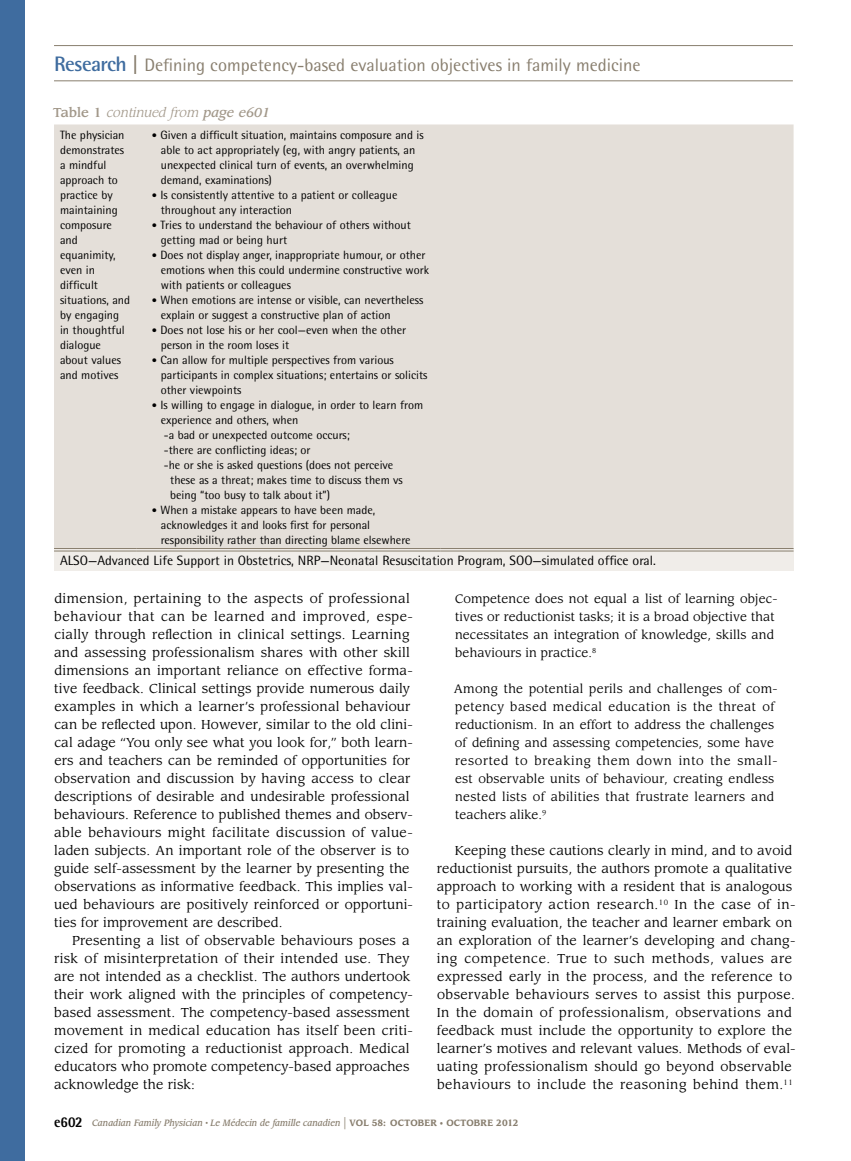
<style>
.page{position:relative;width:851px;height:1161px;background:#fff}
.page>*{position:absolute;margin:0;border:0;box-sizing:border-box;transform-origin:0 0}
.t1{font:18px "Rotis Semi Sans Std";color:#887e6e}
.t2{font:13.5px "Rotis Semi Sans Std";color:#000}
.t3{font:12.75px/18px "Leawood Std";letter-spacing:.015em;color:#000}
.t4{font:italic 12.75px "Leawood Std";color:#a2988a}
.t5{font:12px/15px "Rotis Semi Sans Std";color:#000}
.t6{font:12px/18px "Leawood Std";letter-spacing:.01em;color:#000}
.t7{font:italic 500 9px "Leawood Std";color:#887e6e;scale:.9 1}
.s1{font-weight:700;font-size:21px;color:#3f6c9f}
.s2{font-weight:700;font-size:21px}
.s3{font-weight:500;font-style:normal}
.s4{font-weight:500}
.s5{font-size:10.5px}
.s6{font-family:"Rotis Semi Sans Std";font-weight:800;font-style:normal;font-size:15px;color:#000}
.s7{font-weight:400;font-style:normal;font-size:15px}
.s8{font-weight:700;font-style:normal}
.s9{font-weight:700;font-style:normal;font-size:7.5px}
</style>
<div class="page">
<div style="left:0;top:0;width:24px;height:1161px;background:#3f6c9f"></div>
<hr style="left:54px;top:45px;width:738px;height:1px;background:#887e6e">
<hr style="left:54px;top:80px;width:738px;height:1px;background:#887e6e">
<div style="left:54px;top:124px;width:739px;height:426px;background:#e4dfd9"></div>
<div style="left:54px;top:550px;width:739px;height:21px;background:#f0ede9"></div>
<hr style="left:54px;top:548px;width:83px;height:1px;background:#887e6e">
<hr style="left:54px;top:551px;width:83px;height:1px;background:#887e6e">
<hr style="left:137px;top:548px;width:303px;height:1px;background:#887e6e">
<hr style="left:137px;top:551px;width:303px;height:1px;background:#887e6e">
<hr style="left:440px;top:548px;width:353px;height:1px;background:#887e6e">
<hr style="left:440px;top:551px;width:353px;height:1px;background:#887e6e">
<h1 class="t1" style="left:54px;top:55px;width:588px"><span class="s1">Research</span> <span class="s2">|</span> Defining competency-based evaluation objectives in family medicine</h1>
<p class="t4" style="left:53px;top:105px;width:218px"><span class="s3">Table 1</span> continued from <span class="s4">page e601</span></p>
<p class="t5" style="left:60px;top:127px;width:72px">The physician demonstrates a mindful approach to practice by maintaining composure and equanimity, even in difficult situations, and by engaging in thoughtful dialogue about values and motives</p>
<p class="t5" style="left:161px;top:127px;width:264px;text-indent:-9px"><span class="s5">•</span> Given a difficult situation, maintains composure and is able to act appropriately (eg, with angry patients, an unexpected clinical turn of events, an overwhelming demand, examinations)</p>
<p class="t5" style="left:161px;top:187px;width:238px;text-indent:-9px"><span class="s5">•</span> Is consistently attentive to a patient or colleague throughout any interaction</p>
<p class="t5" style="left:161px;top:217px;width:251px;text-indent:-9px"><span class="s5">•</span> Tries to understand the behaviour of others without getting mad or being hurt</p>
<p class="t5" style="left:161px;top:247px;width:270px;text-indent:-9px"><span class="s5">•</span> Does not display anger, inappropriate humour, or other emotions when this could undermine constructive work with patients or colleagues</p>
<p class="t5" style="left:161px;top:292px;width:264px;text-indent:-9px"><span class="s5">•</span> When emotions are intense or visible, can nevertheless explain or suggest a constructive plan of action</p>
<p class="t5" style="left:161px;top:322px;width:247px;text-indent:-9px"><span class="s5">•</span> Does not lose his or her cool—even when the other person in the room loses it</p>
<p class="t5" style="left:161px;top:352px;width:268px;text-indent:-9px"><span class="s5">•</span> Can allow for multiple perspectives from various participants in complex situations; entertains or solicits other viewpoints</p>
<p class="t5" style="left:152px;top:397px;width:273px"><span class="s5">•</span> Is willing to engage in dialogue, in order to learn from</p>
<p class="t5" style="left:161px;top:412px;width:139px">experience and others, when</p>
<p class="t5" style="left:164px;top:427px;width:188px">-a bad or unexpected outcome occurs;</p>
<p class="t5" style="left:164px;top:442px;width:148px">-there are conflicting ideas; or</p>
<p class="t5" style="left:164px;top:457px;width:231px">-he or she is asked questions (does not perceive</p>
<p class="t5" style="left:170px;top:472px;width:234px">these as a threat; makes time to discuss them vs</p>
<p class="t5" style="left:170px;top:487px;width:161px">being “too busy to talk about it”)</p>
<p class="t5" style="left:161px;top:502px;width:251px;text-indent:-9px"><span class="s5">•</span> When a mistake appears to have been made, acknowledges it and looks first for personal responsibility rather than directing blame elsewhere</p>
<p class="t2" style="left:60px;top:553px;width:597px">ALSO—Advanced Life Support in Obstetrics, NRP—Neonatal Resuscitation Program, SOO—simulated office oral.</p>
<p class="t3" style="left:54px;top:590px;width:360px">dimension, pertaining to the aspects of professional behaviour that can be learned and improved, espe&shy;cially through reflection in clinical settings. Learning and assessing professionalism shares with other skill dimensions an important reliance on effective forma&shy;tive feedback. Clinical settings provide numerous daily examples in which a learner’s professional behaviour can be reflected upon. However, similar to the old clini&shy;cal adage “You only see what you look for,” both learn&shy;ers and teachers can be reminded of opportunities for observation and discussion by having access to clear descriptions of desirable and undesirable professional behaviours. Reference to published themes and observ&shy;able behaviours might facilitate discussion of value&shy;laden subjects. An important role of the observer is to guide self-assessment by the learner by presenting the observations as informative feedback. This implies val&shy;ued behaviours are positively reinforced or opportuni&shy;ties for improvement are described.</p>
<p class="t3" style="left:54px;top:932px;width:360px;text-indent:18px">Presenting a list of observable behaviours poses a risk of misinterpretation of their intended use. They are not intended as a checklist. The authors undertook their work aligned with the principles of competency&shy;based assessment. The competency-based assessment movement in medical education has itself been criti&shy;cized for promoting a reductionist approach. Medical educators who promote competency-based approaches acknowledge the risk:</p>
<p class="t6" style="left:455px;top:590px;width:324px">Competence does not equal a list of learning objec&shy;tives or reductionist tasks; it is a broad objective that necessitates an integration of knowledge, skills and behaviours in practice.<sup>8</sup></p>
<p class="t6" style="left:454px;top:680px;width:325px">Among the potential perils and challenges of com&shy;petency based medical education is the threat of reductionism. In an effort to address the challenges of defining and assessing competencies, some have resorted to breaking them down into the small&shy;est observable units of behaviour, creating endless nested lists of abilities that frustrate learners and teachers alike.<sup>9</sup></p>
<p class="t3" style="left:436px;top:842px;width:360px;text-indent:18px">Keeping these cautions clearly in mind, and to avoid reductionist pursuits, the authors promote a qualitative approach to working with a resident that is analogous to participatory action research.<sup>10</sup> In the case of in&shy;training evaluation, the teacher and learner embark on an exploration of the learner’s developing and chang&shy;ing competence. True to such methods, values are expressed early in the process, and the reference to observable behaviours serves to assist this purpose.<br>In the domain of professionalism, observations and feedback must include the opportunity to explore the learner’s motives and relevant values. Methods of eval&shy;uating professionalism should go beyond observable behaviours to include the reasoning behind them.<sup>11</sup></p>
<p class="t7" style="left:54px;top:1118px;width:517px"><span class="s6">e602</span> Canadian Family Physician <sup>•</sup> Le Médecin de famille canadien <span class="s7">|</span> <span class="s8">VOL 58: OCTOBER</span> <span class="s9">•</span> <span class="s8">OCTOBRE 2012</span></p>
</div>
